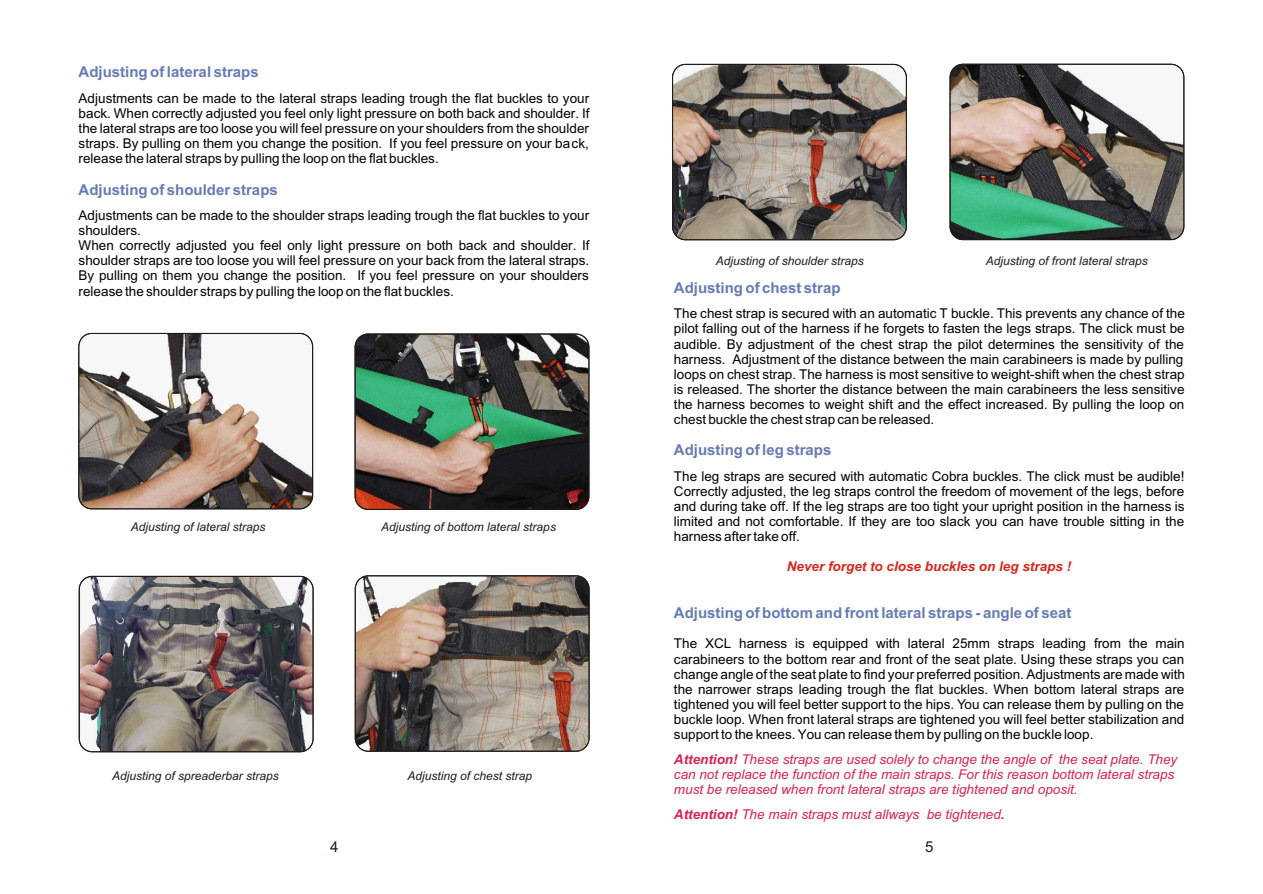
<style>
.page{position:relative;width:1263px;height:894px;background:#fff}
.page>*{position:absolute;margin:0;border:0;box-sizing:border-box;transform-origin:0 0}
.t1{font:700 15px "Arial";color:#667ab5}
.t2{font:15px "Arial CE";color:#1f1a17}
.t3{font:13.5px/15.1px "Arial";color:#000;text-align:justify}
.t4{font:italic 13.5px/15.1px "Arial";color:#db214d}
.t5{font:italic 700 13.5px "Arial";color:#d9261c}
.t6{font:italic 12px "Arial";color:#1f1a17}
.s1{font-weight:700}
</style>
<div class="page">
<img style="left:354px;top:576px;width:234px;height:175px">
<div style="left:355px;top:575px;width:235px;height:177px;border:1px solid #1f1a17;border-radius:13px"></div>
<img style="left:354px;top:333px;width:236px;height:177px">
<div style="left:355px;top:334px;width:234px;height:176px;border:1px solid #1f1a17;border-radius:13px"></div>
<svg style="left:79px;top:332px;width:235px;height:178px"></svg>
<div style="left:78px;top:333px;width:235px;height:176px;border:1px solid #1f1a17;border-radius:13px"></div>
<img style="left:78px;top:575px;width:234px;height:178px">
<div style="left:79px;top:576px;width:235px;height:176px;border:1px solid #1f1a17;border-radius:13px"></div>
<img style="left:672px;top:63px;width:235px;height:178px">
<div style="left:672px;top:64px;width:235px;height:176px;border:1px solid #1f1a17;border-radius:13px"></div>
<img style="left:949px;top:63px;width:236px;height:178px">
<div style="left:950px;top:64px;width:234px;height:176px;border:1px solid #1f1a17;border-radius:13px"></div>
<p class="t1" style="left:79px;top:66px;width:182px">Adjusting of lateral straps</p>
<p class="t3" style="left:79px;top:92px;width:512px">Adjustments can be made to the lateral straps leading trough the flat buckles to your back. When correctly adjusted you feel only light pressure on both back and shoulder. If the lateral straps are too loose you will feel pressure on your shoulders from the shoulder straps. By pulling on them you change the position. If you feel pressure on your back, release the lateral straps by pulling the loop on the flat buckles.</p>
<p class="t1" style="left:79px;top:184px;width:201px">Adjusting of shoulder straps</p>
<p class="t3" style="left:79px;top:209px;width:512px;text-align:left">Adjustments can be made to the shoulder straps leading trough the flat buckles to your shoulders.<br>When correctly adjusted you feel only light pressure on both back and shoulder. If shoulder straps are too loose you will feel pressure on your back from the lateral straps.<br>By pulling on them you change the position. If you feel pressure on your shoulders release the shoulder straps by pulling the loop on the flat buckles.</p>
<p class="t6" style="left:131px;top:523px;width:136px">Adjusting of lateral straps</p>
<p class="t6" style="left:381px;top:523px;width:176px">Adjusting of bottom lateral straps</p>
<p class="t6" style="left:112px;top:771px;width:168px">Adjusting of spreaderbar straps</p>
<p class="t6" style="left:407px;top:771px;width:126px">Adjusting of chest strap</p>
<p class="t2" style="left:330px;top:841px;width:10px">4</p>
<p class="t6" style="left:716px;top:256px;width:150px">Adjusting of shoulder straps</p>
<p class="t6" style="left:986px;top:257px;width:164px">Adjusting of front lateral straps</p>
<p class="t1" style="left:674px;top:282px;width:168px">Adjusting of chest strap</p>
<p class="t3" style="left:674px;top:307px;width:513px">The chest strap is secured with an automatic T buckle. This prevents any chance of the pilot falling out of the harness if he forgets to fasten the legs straps. The click must be audible. By adjustment of the chest strap the pilot determines the sensitivity of the harness. Adjustment of the distance between the main carabineers is made by pulling loops on chest strap. The harness is most sensitive to weight-shift when the chest strap is released. The shorter the distance between the main carabineers the less sensitive the harness becomes to weight shift and the effect increased. By pulling the loop on chest buckle the chest strap can be released.</p>
<p class="t1" style="left:674px;top:445px;width:159px">Adjusting of leg straps</p>
<p class="t3" style="left:674px;top:470px;width:512px">The leg straps are secured with automatic Cobra buckles. The click must be audible!<br>Correctly adjusted, the leg straps control the freedom of movement of the legs, before and during take off. If the leg straps are too tight your upright position in the harness is limited and not comfortable. If they are too slack you can have trouble sitting in the harness after take off.</p>
<p class="t5" style="left:787px;top:562px;width:286px">Never forget to close buckles on leg straps !</p>
<p class="t1" style="left:674px;top:607px;width:399px">Adjusting of bottom and front lateral straps - angle of seat</p>
<p class="t3" style="left:674px;top:637px;width:513px">The XCL harness is equipped with lateral 25mm straps leading from the main carabineers to the bottom rear and front of the seat plate. Using these straps you can change angle of the seat plate to find your preferred position. Adjustments are made with the narrower straps leading trough the flat buckles. When bottom lateral straps are tightened you will feel better support to the hips. You can release them by pulling on the buckle loop. When front lateral straps are tightened you will feel better stabilization and support to the knees. You can release them by pulling on the buckle loop.</p>
<p class="t4" style="left:674px;top:753px;width:505px"><span class="s1">Attention!</span> These straps are used solely to change the angle of the seat plate. They can not replace the function of the main straps. For this reason bottom lateral straps must be released when front lateral straps are tightened and oposit.</p>
<p class="t4" style="left:674px;top:808px;width:332px"><span class="s1">Attention!</span> The main straps must allways be tightened<span class="s1">.</span></p>
<p class="t2" style="left:925px;top:841px;width:10px">5</p>
</div>
